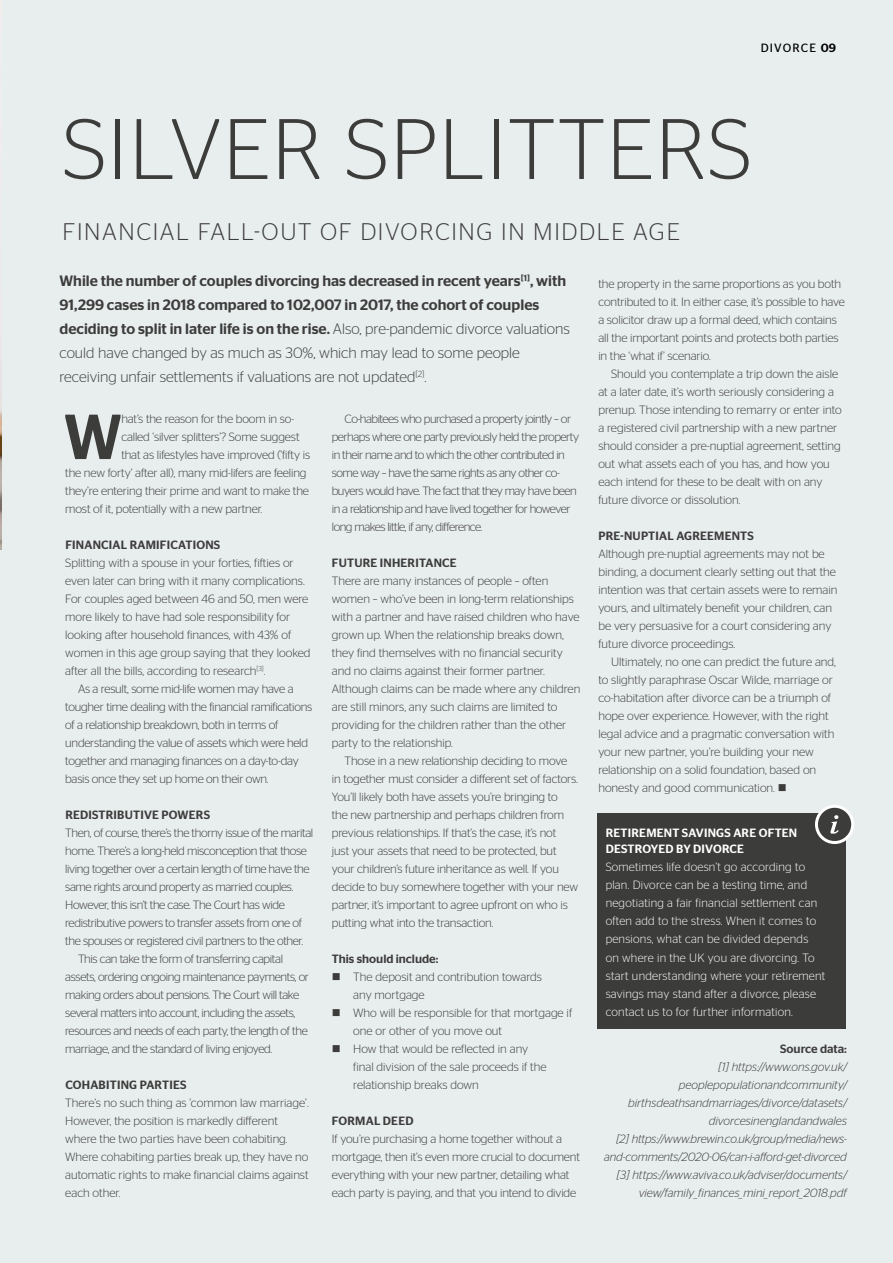
<style>
.page{position:relative;width:893px;height:1263px;background:#e8eded}
.page>*{position:absolute;margin:0;border:0;box-sizing:border-box;transform-origin:0 0}
.t1{font:300 85.5px "Stag Sans";letter-spacing:.02em;color:#3c3c3b}
.t2{font:500 63.45px "Stag Sans";color:#3c3c3b}
.t3{font:300 24px "Stag Sans";letter-spacing:.07em;color:#3c3c3b}
.t4{font:500 15px/24px "Stag Sans";color:#3c3c3b}
.t5{font:300 12px/18px "Stag Sans";letter-spacing:-.01em;color:#3c3c3b}
.t6{font:300 12px "Stag Sans";letter-spacing:-.03em;color:#3c3c3b}
.t7{font:300 12px/18px "Stag Sans";letter-spacing:.02em;color:#fff}
.t8{font:italic 300 12px/18px "Stag Sans";color:#3c3c3b;text-align:right}
.t9{font:300 12px/18px "Stag Sans";letter-spacing:-.04em;color:#3c3c3b}
.t10{font:500 12px "Stag Sans";letter-spacing:.02em;color:#3c3c3b}
.t11{font:500 12px/16.5px "Stag Sans";letter-spacing:.02em;color:#fff}
.t12{font:500 12px "Stag Sans";color:#3c3c3b}
.t13{font:12px "Stag Sans";letter-spacing:.1em;color:#000}
.s1{font-weight:500}
.s2{font-weight:300}
</style>
<div class="page">
<img style="left:0;top:386px;width:1px;height:163px">
<div style="left:597px;top:814px;width:248px;height:215px;background:#3c3c3b"></div>
<div style="left:816px;top:806px;width:37px;height:36px;background:#3c3c3b;border-radius:50%"></div>
<div style="left:815px;top:805px;width:39px;height:39px;border:3px solid #fff;border-radius:50%"></div>
<svg style="left:830px;top:815px;width:9px;height:19px"></svg>
<p class="t13" style="left:761px;top:41px;width:77px">DIVORCE <span class="s1">09</span></p>
<h1 class="t1" style="left:63px;top:102px;width:690px">SILVER SPLITTERS</h1>
<h3 class="t3" style="left:63px;top:219px;width:619px">FINANCIAL FALL-OUT OF DIVORCING IN MIDDLE AGE</h3>
<p class="t4" style="left:60px;top:269px;width:512px">While the number of couples divorcing has decreased in recent years<sup>[1]</sup>, with 91,299 cases in 2018 compared to 102,007 in 2017, the cohort of couples deciding to split in later life is on the rise. <span class="s2">Also, pre-pandemic divorce valuations could have changed by as much as 30%, which may lead to some people receiving unfair settlements if valuations are not updated</span><sup>[2]</sup><span class="s2">.</span></p>
<h2 class="t2" style="left:64px;top:400px;width:60px">W</h2>
<p class="t5" style="left:121px;top:410px;width:174px">hat’s the reason for the boom in so-</p>
<p class="t5" style="left:598px;top:275px;width:248px">the property in the same proportions as you both contributed to it. In either case, it’s possible to have a solicitor draw up a formal deed, which contains all the important points and protects both parties in the ‘what if’ scenario.</p>
<p class="t5" style="left:598px;top:365px;width:245px;text-indent:13px">Should you contemplate a trip down the aisle at a later date, it’s worth seriously considering a prenup. Those intending to remarry or enter into a registered civil partnership with a new partner should consider a pre-nuptial agreement, setting out what assets each of you has, and how you each intend for these to be dealt with on any future divorce or dissolution.</p>
<p class="t10" style="left:598px;top:529px;width:157px">PRE-NUPTIAL AGREEMENTS</p>
<p class="t5" style="left:598px;top:545px;width:241px">Although pre-nuptial agreements may not be binding, a document clearly setting out that the intention was that certain assets were to remain yours, and ultimately benefit your children, can be very persuasive for a court considering any future divorce proceedings.</p>
<p class="t5" style="left:598px;top:653px;width:239px;text-indent:13px">Ultimately, no one can predict the future and, to slightly paraphrase Oscar Wilde, marriage or co-habitation after divorce can be a triumph of hope over experience. However, with the right legal advice and a pragmatic conversation with your new partner, you’re building your new relationship on a solid foundation, based on honesty and good communication. ■</p>
<p class="t9" style="left:332px;top:410px;width:249px;text-indent:13px">Co-habitees who purchased a property jointly – or perhaps where one party previously held the property in their name and to which the other contributed in some way – have the same rights as any other co&shy;buyers would have. The fact that they may have been in a relationship and have lived together for however long makes little, if any, difference.</p>
<p class="t10" style="left:332px;top:556px;width:126px">FUTURE INHERITANCE</p>
<p class="t5" style="left:332px;top:572px;width:250px">There are many instances of people – often women – who’ve been in long-term relationships with a partner and have raised children who have grown up. When the relationship breaks down, they find themselves with no financial security and no claims against their former partner.<br>Although claims can be made where any children are still minors, any such claims are limited to providing for the children rather than the other party to the relationship.</p>
<p class="t5" style="left:332px;top:752px;width:248px;text-indent:13px">Those in a new relationship deciding to move in together must consider a different set of factors.<br>You’ll likely both have assets you’re bringing to<br>the new partnership and perhaps children from previous relationships. If that’s the case, it’s not<br>just your assets that need to be protected, but your children’s future inheritance as well. If you decide to buy somewhere together with your new partner, it’s important to agree upfront on who is putting what into the transaction.</p>
<p class="t12" style="left:332px;top:952px;width:108px">This should include:</p>
<p class="t5" style="left:353px;top:968px;width:190px;text-indent:-21px">■ The deposit and contribution towards any mortgage</p>
<p class="t5" style="left:353px;top:1004px;width:220px;text-indent:-21px">■ Who will be responsible for that mortgage if one or other of you move out</p>
<p class="t5" style="left:353px;top:1040px;width:195px;text-indent:-21px">■ How that would be reflected in any final division of the sale proceeds if the relationship breaks down</p>
<p class="t10" style="left:332px;top:1114px;width:83px">FORMAL DEED</p>
<p class="t5" style="left:332px;top:1130px;width:250px">If you’re purchasing a home together without a mortgage, then it’s even more crucial to document everything with your new partner, detailing what each party is paying, and that you intend to divide</p>
<p class="t5" style="left:121px;top:428px;width:180px">called ‘silver splitters’? Some suggest</p>
<p class="t5" style="left:121px;top:446px;width:190px">that as lifestyles have improved (‘fifty is</p>
<p class="t5" style="left:65px;top:464px;width:243px">the new forty’ after all), many mid-lifers are feeling</p>
<p class="t5" style="left:65px;top:482px;width:245px">they’re entering their prime and want to make the</p>
<p class="t5" style="left:65px;top:500px;width:199px">most of it, potentially with a new partner.</p>
<p class="t10" style="left:65px;top:538px;width:156px">FINANCIAL RAMIFICATIONS</p>
<p class="t5" style="left:65px;top:554px;width:247px">Splitting with a spouse in your forties, fifties or even later can bring with it many complications.<br>For couples aged between 46 and 50, men were more likely to have had sole responsibility for looking after household finances, with 43% of women in this age group saying that they looked after all the bills, according to research<sup>[3]</sup>.</p>
<p class="t5" style="left:65px;top:680px;width:249px;text-indent:13px">As a result, some mid-life women may have a tougher time dealing with the financial ramifications of a relationship breakdown, both in terms of understanding the value of assets which were held together and managing finances on a day-to-day basis once they set up home on their own.</p>
<p class="t10" style="left:65px;top:808px;width:146px">REDISTRIBUTIVE POWERS</p>
<p class="t6" style="left:65px;top:826px;width:250px">Then, of course, there’s the thorny issue of the marital</p>
<p class="t6" style="left:65px;top:844px;width:243px">home. There’s a long-held misconception that those</p>
<p class="t6" style="left:65px;top:862px;width:246px">living together over a certain length of time have the</p>
<p class="t6" style="left:65px;top:880px;width:230px">same rights around property as married couples.</p>
<p class="t6" style="left:65px;top:898px;width:221px">However, this isn’t the case. The Court has wide</p>
<p class="t6" style="left:65px;top:916px;width:238px">redistributive powers to transfer assets from one of</p>
<p class="t6" style="left:65px;top:934px;width:240px">the spouses or registered civil partners to the other.</p>
<p class="t6" style="left:78px;top:952px;width:207px">This can take the form of transferring capital</p>
<p class="t6" style="left:65px;top:970px;width:245px">assets, ordering ongoing maintenance payments, or</p>
<p class="t6" style="left:65px;top:988px;width:235px">making orders about pensions. The Court will take</p>
<p class="t6" style="left:65px;top:1006px;width:232px">several matters into account, including the assets,</p>
<p class="t6" style="left:65px;top:1024px;width:244px">resources and needs of each party, the length of the</p>
<p class="t6" style="left:65px;top:1042px;width:208px">marriage, and the standard of living enjoyed.</p>
<p class="t10" style="left:65px;top:1078px;width:123px">COHABITING PARTIES</p>
<p class="t5" style="left:65px;top:1094px;width:245px">There’s no such thing as ‘common law marriage’.<br>However, the position is markedly different where the two parties have been cohabiting.<br>Where cohabiting parties break up, they have no automatic rights to make financial claims against each other.</p>
<p class="t11" style="left:606px;top:824px;width:193px">RETIREMENT SAVINGS ARE OFTEN<br>DESTROYED BY DIVORCE</p>
<p class="t7" style="left:606px;top:858px;width:221px">Sometimes life doesn’t go according to plan. Divorce can be a testing time, and negotiating a fair financial settlement can often add to the stress. When it comes to pensions, what can be divided depends<br>on where in the UK you are divorcing. To start understanding where your retirement savings may stand after a divorce, please contact us to for further information.</p>
<p class="t12" style="left:780px;top:1042px;width:68px">Source data:</p>
<p class="t8" style="left:604px;top:1058px;width:244px">[1] https://www.ons.gov.uk/ peoplepopulationandcommunity/ birthsdeathsandmarriages/divorce/datasets/ divorcesinenglandandwales<br>[2] https://www.brewin.co.uk/group/media/news&shy;and-comments/2020-06/can-i-afford-get-divorced [3] https://www.aviva.co.uk/adviser/documents/ view/family_finances_mini_report_2018.pdf</p>
</div>
